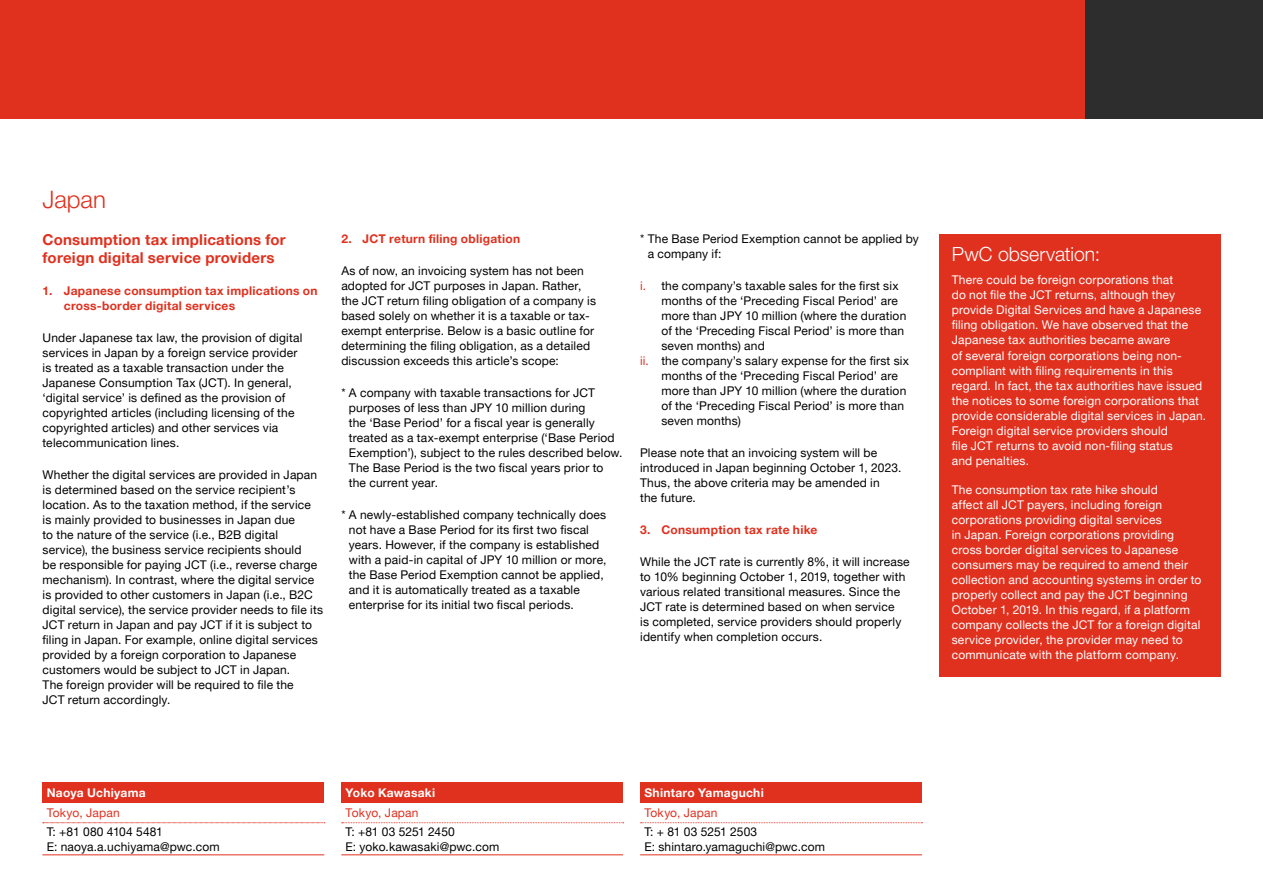
<style>
.page{position:relative;width:1263px;height:893px;background:#fff}
.page>*{position:absolute;margin:0;border:0;box-sizing:border-box;transform-origin:0 0}
.Country_title{font:300 24px "Helvetica Neue LT Pro";color:#e0301e}
.PwC_Observation{font:300 19.5px "Helvetica Neue LT Pro";color:#fff}
.t1{font:700 15px/18px "Helvetica Neue LT Pro";letter-spacing:.015em;color:#e0301e}
.Body_copy_space_afte{font:12px/15px "Helvetica Neue LT Pro";letter-spacing:.015em;color:#000}
.PwC_Observation_body{font:12px/15px "Helvetica Neue LT Pro";letter-spacing:.015em;color:#fff}
.Body_copy_space_afte-2{font:700 12px/15px "Helvetica Neue LT Pro";letter-spacing:.025em;color:#e0301e}
.Contact_tel_email{font:12px "Helvetica Neue LT Pro";letter-spacing:.015em;color:#000}
.Contact_name{font:700 12px "Helvetica Neue LT Pro";letter-spacing:.025em;color:#fff}
.Contact_location{font:12px "Helvetica Neue LT Pro";letter-spacing:.015em;color:#e0301e}
.Contact_tel_email-2{font:12px "Helvetica Neue LT Pro";letter-spacing:-.005em;color:#000}
.s1{color:#e0301e}
</style>
<div class="page">
<div style="left:0;top:0;width:1085px;height:119px;background:#e0301e"></div>
<div style="left:1085px;top:0;width:178px;height:119px;background:#2d2d2d"></div>
<div style="left:939px;top:234px;width:282px;height:442px;background:#e0301e"></div>
<div style="left:43px;top:783px;width:281px;height:20px;background:#e0301e"></div>
<svg style="left:43px;top:822px;width:282px;height:1px"></svg>
<hr style="left:43px;top:854px;width:281px;height:1px;background:#e0301e">
<div style="left:341px;top:783px;width:282px;height:20px;background:#e0301e"></div>
<svg style="left:342px;top:822px;width:282px;height:1px"></svg>
<hr style="left:341px;top:854px;width:282px;height:1px;background:#e0301e">
<div style="left:640px;top:783px;width:282px;height:20px;background:#e0301e"></div>
<svg style="left:640px;top:822px;width:282px;height:1px"></svg>
<hr style="left:640px;top:854px;width:282px;height:1px;background:#e0301e">
<p class="Country_title" style="left:43px;top:185px;width:65px">Japan</p>
<p class="t1" style="left:43px;top:230px;width:245px">Consumption tax implications for foreign digital service providers</p>
<p class="Body_copy_space_afte-2" style="left:64px;top:283px;width:255px;text-indent:-21px">1. Japanese consumption tax implications on cross-border digital services</p>
<p class="Body_copy_space_afte" style="left:43px;top:330px;width:261px">Under Japanese tax law, the provision of digital services in Japan by a foreign service provider is treated as a taxable transaction under the Japanese Consumption Tax (JCT). In general, ‘digital service’ is defined as the provision of copyrighted articles (including licensing of the copyrighted articles) and other services via telecommunication lines.</p>
<p class="Body_copy_space_afte" style="left:43px;top:467px;width:282px">Whether the digital services are provided in Japan is determined based on the service recipient’s location. As to the taxation method, if the service<br>is mainly provided to businesses in Japan due<br>to the nature of the service (i.e., B2B digital service), the business service recipients should<br>be responsible for paying JCT (i.e., reverse charge mechanism). In contrast, where the digital service is provided to other customers in Japan (i.e., B2C digital service), the service provider needs to file its JCT return in Japan and pay JCT if it is subject to filing in Japan. For example, online digital services provided by a foreign corporation to Japanese customers would be subject to JCT in Japan.<br>The foreign provider will be required to file the<br>JCT return accordingly.</p>
<p class="Body_copy_space_afte-2" style="left:341px;top:231px;width:180px">2. JCT return filing obligation</p>
<p class="Body_copy_space_afte" style="left:341px;top:263px;width:256px">As of now, an invoicing system has not been adopted for JCT purposes in Japan. Rather, the JCT return filing obligation of a company is based solely on whether it is a taxable or tax&shy;exempt enterprise. Below is a basic outline for determining the filing obligation, as a detailed discussion exceeds this article’s scope:</p>
<p class="Body_copy_space_afte" style="left:349px;top:385px;width:275px;text-indent:-8px">* A company with taxable transactions for JCT purposes of less than JPY 10 million during<br>the ‘Base Period’ for a fiscal year is generally treated as a tax-exempt enterprise (‘Base Period Exemption’), subject to the rules described below.<br>The Base Period is the two fiscal years prior to the current year.</p>
<p class="Body_copy_space_afte" style="left:349px;top:507px;width:259px;text-indent:-8px">* A newly-established company technically does not have a Base Period for its first two fiscal years. However, if the company is established with a paid-in capital of JPY 10 million or more, the Base Period Exemption cannot be applied, and it is automatically treated as a taxable enterprise for its initial two fiscal periods.</p>
<p class="Body_copy_space_afte" style="left:648px;top:231px;width:273px;text-indent:-8px">* The Base Period Exemption cannot be applied by a company if:</p>
<p class="Body_copy_space_afte" style="left:661px;top:278px;width:246px;text-indent:-21px"><span class="s1">i.</span> the company’s taxable sales for the first six months of the ‘Preceding Fiscal Period’ are more than JPY 10 million (where the duration of the ‘Preceding Fiscal Period’ is more than seven months) and</p>
<p class="Body_copy_space_afte" style="left:661px;top:353px;width:249px;text-indent:-21px"><span class="s1">ii.</span> the company’s salary expense for the first six months of the ‘Preceding Fiscal Period’ are more than JPY 10 million (where the duration of the ‘Preceding Fiscal Period’ is more than seven months)</p>
<p class="Body_copy_space_afte" style="left:640px;top:445px;width:263px">Please note that an invoicing system will be introduced in Japan beginning October 1, 2023.<br>Thus, the above criteria may be amended in<br>the future.</p>
<p class="Body_copy_space_afte-2" style="left:640px;top:522px;width:179px">3. Consumption tax rate hike</p>
<p class="Body_copy_space_afte" style="left:640px;top:554px;width:271px">While the JCT rate is currently 8%, it will increase to 10% beginning October 1, 2019, together with various related transitional measures. Since the JCT rate is determined based on when service<br>is completed, service providers should properly identify when completion occurs.</p>
<p class="Contact_name" style="left:47px;top:785px;width:101px">Naoya Uchiyama</p>
<p class="Contact_location" style="left:47px;top:805px;width:74px">Tokyo, Japan</p>
<p class="Contact_tel_email" style="left:47px;top:824px;width:118px">T: +81 080 4104 5481</p>
<p class="Contact_tel_email" style="left:47px;top:839px;width:174px">E: naoya.a.uchiyama@pwc.com</p>
<p class="Contact_name" style="left:346px;top:785px;width:91px">Yoko Kawasaki</p>
<p class="Contact_location" style="left:346px;top:805px;width:74px">Tokyo, Japan</p>
<p class="Contact_tel_email-2" style="left:346px;top:824px;width:111px">T: +81 03 5251 2450</p>
<p class="Contact_tel_email" style="left:346px;top:839px;width:155px">E: yoko.kawasaki@pwc.com</p>
<p class="Contact_name" style="left:644px;top:785px;width:121px">Shintaro Yamaguchi</p>
<p class="Contact_location" style="left:644px;top:805px;width:74px">Tokyo, Japan</p>
<p class="Contact_tel_email-2" style="left:644px;top:824px;width:114px">T: + 81 03 5251 2503</p>
<p class="Contact_tel_email" style="left:644px;top:839px;width:182px">E: shintaro.yamaguchi@pwc.com</p>
<p class="PwC_Observation" style="left:952px;top:242px;width:150px">PwC observation:</p>
<p class="PwC_Observation_body" style="left:952px;top:272px;width:256px">There could be foreign corporations that<br>do not file the JCT returns, although they provide Digital Services and have a Japanese filing obligation. We have observed that the Japanese tax authorities became aware<br>of several foreign corporations being non&shy;compliant with filing requirements in this regard. In fact, the tax authorities have issued the notices to some foreign corporations that provide considerable digital services in Japan.<br>Foreign digital service providers should<br>file JCT returns to avoid non-filing status<br>and penalties.</p>
<p class="PwC_Observation_body" style="left:952px;top:482px;width:251px">The consumption tax rate hike should<br>affect all JCT payers, including foreign corporations providing digital services<br>in Japan. Foreign corporations providing cross border digital services to Japanese consumers may be required to amend their collection and accounting systems in order to properly collect and pay the JCT beginning October 1, 2019. In this regard, if a platform company collects the JCT for a foreign digital service provider, the provider may need to communicate with the platform company.</p>
</div>
